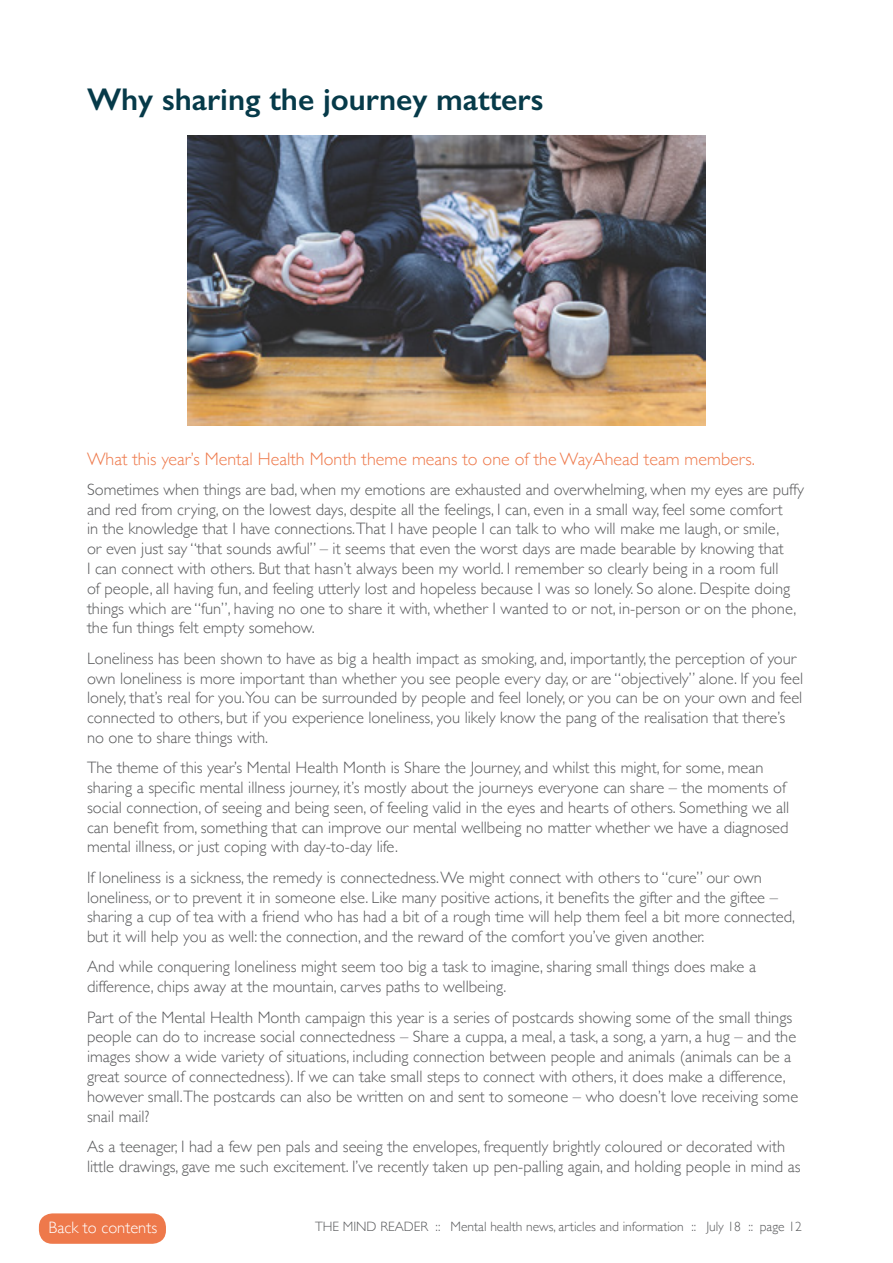
<style>
.page{position:relative;width:893px;height:1263px;background:#fff}
.page>*{position:absolute;margin:0;border:0;box-sizing:border-box;transform-origin:0 0}
.t1{font:600 31.5px "Gill Sans";color:#063a49}
.t2{font:300 18px "Gill Sans";color:#ee794b}
.t3{font:300 16.5px/19.8px "Gill Sans";color:#58595b}
.t4{font:300 16.5px "Gill Sans";color:#fff}
.t5{font:300 13.5px "Gill Sans";color:#58595b}
</style>
<div class="page">
<img style="left:188px;top:135px;width:517px;height:290px">
<div style="left:39px;top:1213px;width:127px;height:31px;background:#ee794b;border-radius:14px"></div>
<h1 class="t1" style="left:87px;top:80px;width:458px">Why sharing the journey matters</h1>
<p class="t2" style="left:87px;top:444px;width:669px">What this year’s Mental Health Month theme means to one of the WayAhead team members.</p>
<p class="t3" style="left:87px;top:479px;width:718px">Sometimes when things are bad, when my emotions are exhausted and overwhelming, when my eyes are puffy and red from crying, on the lowest days, despite all the feelings, I can, even in a small way, feel some comfort<br>in the knowledge that I have connections.That I have people I can talk to who will make me laugh, or smile,<br>or even just say “that sounds awful” – it seems that even the worst days are made bearable by knowing that<br>I can connect with others. But that hasn’t always been my world. I remember so clearly being in a room full<br>of people, all having fun, and feeling utterly lost and hopeless because I was so lonely. So alone. Despite doing things which are “fun”, having no one to share it with, whether I wanted to or not, in-person or on the phone, the fun things felt empty somehow.</p>
<p class="t3" style="left:87px;top:648px;width:718px">Loneliness has been shown to have as big a health impact as smoking, and, importantly, the perception of your own loneliness is more important than whether you see people every day, or are “objectively” alone. If you feel lonely, that’s real for you.You can be surrounded by people and feel lonely, or you can be on your own and feel connected to others, but if you experience loneliness, you likely know the pang of the realisation that there’s no one to share things with.</p>
<p class="t3" style="left:87px;top:757px;width:704px">The theme of this year’s Mental Health Month is Share the Journey, and whilst this might, for some, mean sharing a specific mental illness journey, it’s mostly about the journeys everyone can share – the moments of social connection, of seeing and being seen, of feeling valid in the eyes and hearts of others. Something we all can benefit from, something that can improve our mental wellbeing no matter whether we have a diagnosed mental illness, or just coping with day-to-day life.</p>
<p class="t3" style="left:87px;top:867px;width:710px">If loneliness is a sickness, the remedy is connectedness. We might connect with others to “cure” our own loneliness, or to prevent it in someone else. Like many positive actions, it benefits the gifter and the giftee – sharing a cup of tea with a friend who has had a bit of a rough time will help them feel a bit more connected, but it will help you as well: the connection, and the reward of the comfort you’ve given another.</p>
<p class="t3" style="left:87px;top:956px;width:671px">And while conquering loneliness might seem too big a task to imagine, sharing small things does make a difference, chips away at the mountain, carves paths to wellbeing.</p>
<p class="t3" style="left:87px;top:1006px;width:713px">Part of the Mental Health Month campaign this year is a series of postcards showing some of the small things people can do to increase social connectedness – Share a cuppa, a meal, a task, a song, a yarn, a hug – and the images show a wide variety of situations, including connection between people and animals (animals can be a great source of connectedness). If we can take small steps to connect with others, it does make a difference, however small.The postcards can also be written on and sent to someone – who doesn’t love receiving some snail mail?</p>
<p class="t3" style="left:87px;top:1136px;width:715px">As a teenager, I had a few pen pals and seeing the envelopes, frequently brightly coloured or decorated with little drawings, gave me such excitement. I’ve recently taken up pen-palling again, and holding people in mind as</p>
<p class="t4" style="left:49px;top:1214px;width:110px">Back to contents</p>
<p class="t5" style="left:315px;top:1216px;width:488px">THE MIND READER :: Mental health news, articles and information :: July 18 :: page 12</p>
</div>
